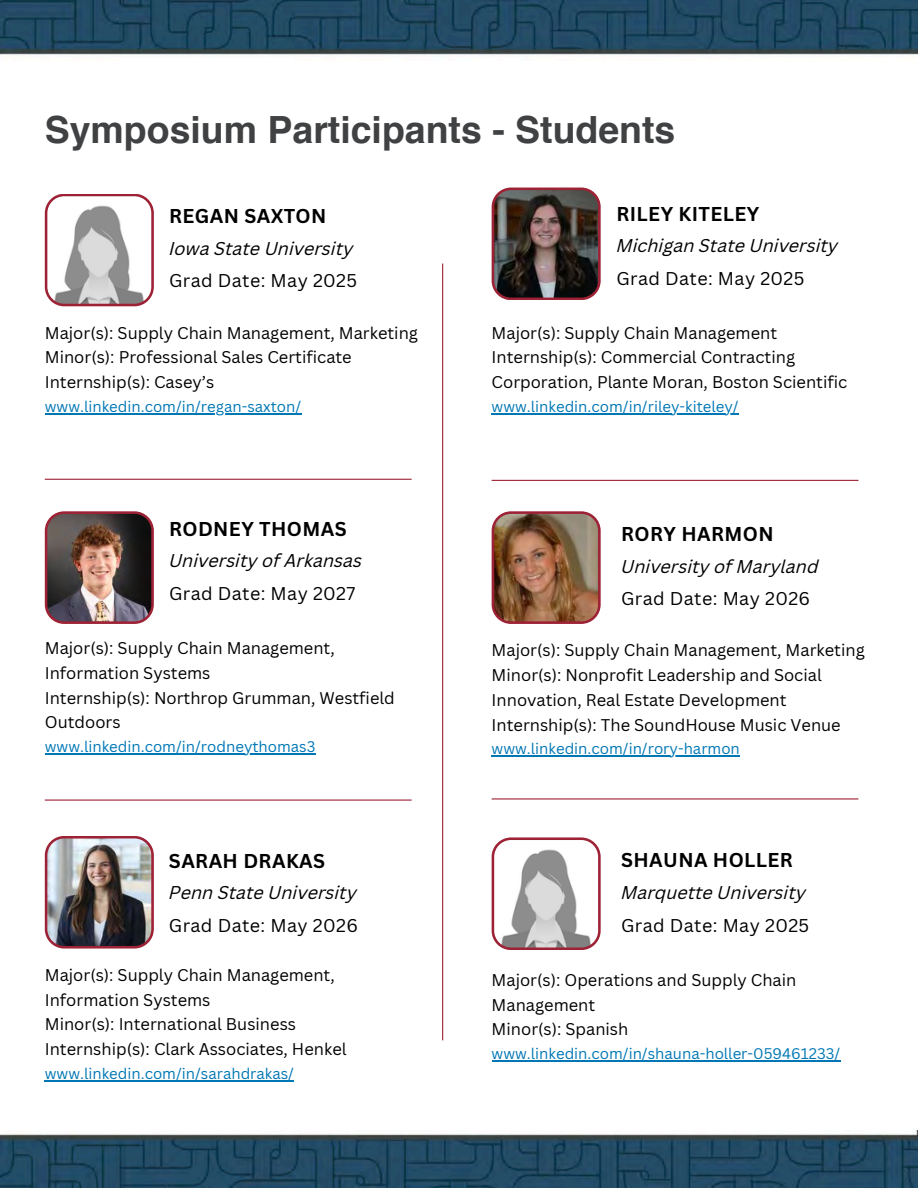
<style>
.page{position:relative;width:918px;height:1188px;background:#fff}
.page>*{position:absolute;margin:0;border:0;box-sizing:border-box;transform-origin:0 0}
.t1{font:700 37.5px "Helvetica";color:#404142}
.t2{font:700 19.5px "Canva Sans";letter-spacing:.02em;color:#000}
.t3{font:italic 18px "Canva Sans";color:#000}
.t4{font:18px "Canva Sans";letter-spacing:.02em;color:#000}
.t5{font:16.5px/24.8px "Canva Sans";color:#000}
.t6{font:15px "Canva Sans";color:#0077b5}
</style>
<div class="page">
<hr style="left:442px;top:264px;width:1px;height:776px;background:#9d2235">
<hr style="left:45px;top:479px;width:367px;height:1px;background:#9d2235">
<hr style="left:492px;top:480px;width:366px;height:1px;background:#9d2235">
<hr style="left:45px;top:800px;width:367px;height:1px;background:#9d2235">
<hr style="left:492px;top:798px;width:366px;height:2px;background:#9d2235">
<img style="left:0;top:0;width:918px;height:55px">
<img style="left:0;top:1131px;width:918px;height:57px">
<img style="left:492px;top:188px;width:109px;height:112px">
<img style="left:45px;top:511px;width:109px;height:113px">
<img style="left:492px;top:511px;width:109px;height:113px">
<img style="left:45px;top:836px;width:109px;height:113px">
<hr style="left:45px;top:413px;width:256px;height:1px;background:#0077b5">
<hr style="left:492px;top:413px;width:247px;height:1px;background:#0077b5">
<hr style="left:45px;top:753px;width:271px;height:1px;background:#0077b5">
<hr style="left:492px;top:755px;width:248px;height:1px;background:#0077b5">
<hr style="left:45px;top:1080px;width:249px;height:1px;background:#0077b5">
<hr style="left:492px;top:1060px;width:348px;height:1px;background:#0077b5">
<svg style="left:45px;top:194px;width:109px;height:112px"></svg>
<svg style="left:492px;top:837px;width:109px;height:113px"></svg>
<h2 class="t1" style="left:45px;top:114px;width:632px">Symposium Participants - Students</h2>
<p class="t2" style="left:169px;top:202px;width:159px">REGAN SAXTON</p>
<p class="t3" style="left:169px;top:241px;width:186px">Iowa State University</p>
<p class="t4" style="left:169px;top:268px;width:190px">Grad Date: May 2025</p>
<p class="t5" style="left:45px;top:320px;width:375px">Major(s): Supply Chain Management, Marketing<br>Minor(s): Professional Sales Certificate<br>Internship(s): Casey’s</p>
<h2 class="t6" style="left:45px;top:396px;width:258px">www.linkedin.com/in/regan-saxton/</h2>
<p class="t2" style="left:616px;top:200px;width:144px">RILEY KITELEY</p>
<p class="t3" style="left:616px;top:239px;width:223px">Michigan State University</p>
<p class="t4" style="left:616px;top:266px;width:190px">Grad Date: May 2025</p>
<p class="t5" style="left:492px;top:320px;width:357px">Major(s): Supply Chain Management<br>Internship(s): Commercial Contracting<br>Corporation, Plante Moran, Boston Scientific</p>
<h2 class="t6" style="left:492px;top:396px;width:249px">www.linkedin.com/in/riley-kiteley/</h2>
<p class="t2" style="left:169px;top:515px;width:179px">RODNEY THOMAS</p>
<p class="t3" style="left:169px;top:553px;width:195px">University of Arkansas</p>
<p class="t4" style="left:169px;top:581px;width:188px">Grad Date: May 2027</p>
<p class="t2" style="left:621px;top:520px;width:154px">RORY HARMON</p>
<p class="t3" style="left:621px;top:559px;width:199px">University of Maryland</p>
<p class="t4" style="left:621px;top:586px;width:191px">Grad Date: May 2026</p>
<p class="t5" style="left:45px;top:635px;width:352px">Major(s): Supply Chain Management,<br>Information Systems<br>Internship(s): Northrop Grumman, Westfield<br>Outdoors</p>
<h2 class="t6" style="left:45px;top:736px;width:272px">www.linkedin.com/in/rodneythomas3</h2>
<p class="t5" style="left:492px;top:638px;width:375px">Major(s): Supply Chain Management, Marketing Minor(s): Nonprofit Leadership and Social Innovation, Real Estate Development Internship(s): The SoundHouse Music Venue</p>
<p class="t6" style="left:492px;top:738px;width:250px">www.linkedin.com/in/rory-harmon</p>
<p class="t2" style="left:169px;top:847px;width:158px">SARAH DRAKAS</p>
<p class="t3" style="left:169px;top:885px;width:189px">Penn State University</p>
<p class="t4" style="left:169px;top:913px;width:191px">Grad Date: May 2026</p>
<p class="t5" style="left:45px;top:962px;width:303px">Major(s): Supply Chain Management, Information Systems<br>Minor(s): International Business Internship(s): Clark Associates, Henkel</p>
<p class="t6" style="left:45px;top:1063px;width:251px">www.linkedin.com/in/sarahdrakas/</p>
<p class="t2" style="left:621px;top:847px;width:173px">SHAUNA HOLLER</p>
<p class="t3" style="left:621px;top:885px;width:186px">Marquette University</p>
<p class="t4" style="left:621px;top:912px;width:190px">Grad Date: May 2025</p>
<p class="t5" style="left:492px;top:967px;width:306px">Major(s): Operations and Supply Chain<br>Management</p>
<p class="t5" style="left:492px;top:1017px;width:138px">Minor(s): Spanish</p>
<p class="t6" style="left:492px;top:1043px;width:350px">www.linkedin.com/in/shauna-holler-059461233/</p>
</div>
